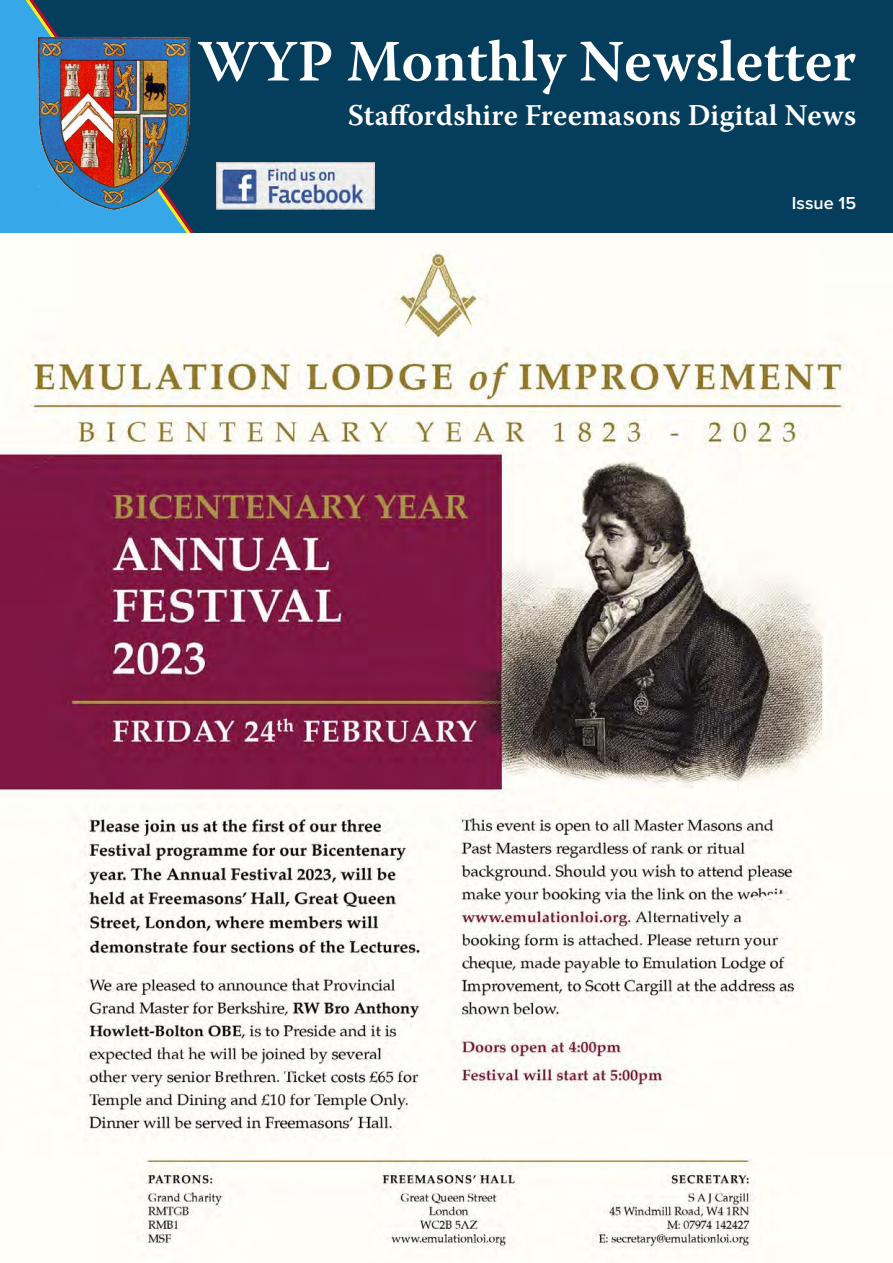
<style>
.page{position:relative;width:893px;height:1263px;background:#fff}
.page>*{position:absolute;margin:0;border:0;box-sizing:border-box;transform-origin:0 0}
.t1{font:600 58.5px "Warnock Pro";color:#fff}
.t2{font:600 30px "Warnock Pro";color:#fff}
.t3{font:600 18px "Proxima Nova";color:#fff}
</style>
<div class="page">
<div style="left:204px;top:0;width:689px;height:233px;background:#053d5d"></div>
<svg style="left:0;top:0;width:6px;height:233px"></svg>
<svg style="left:9px;top:0;width:195px;height:233px;background:#2476a4"></svg>
<img style="left:32px;top:37px;width:164px;height:174px">
<img style="left:216px;top:162px;width:158px;height:48px">
<img style="left:0;top:332px;width:893px;height:931px">
<div style="left:72px;top:234px;width:748px;height:110px;background:#fefdf8"></div>
<img style="left:394px;top:250px;width:88px;height:94px">
<h1 class="t1" style="left:198px;top:26px;width:660px">WYP Monthly Newsletter</h1>
<p class="t2" style="left:348px;top:98px;width:510px">Staffordshire Freemasons Digital News</p>
<p class="t3" style="left:792px;top:195px;width:66px">Issue 15</p>
</div>
